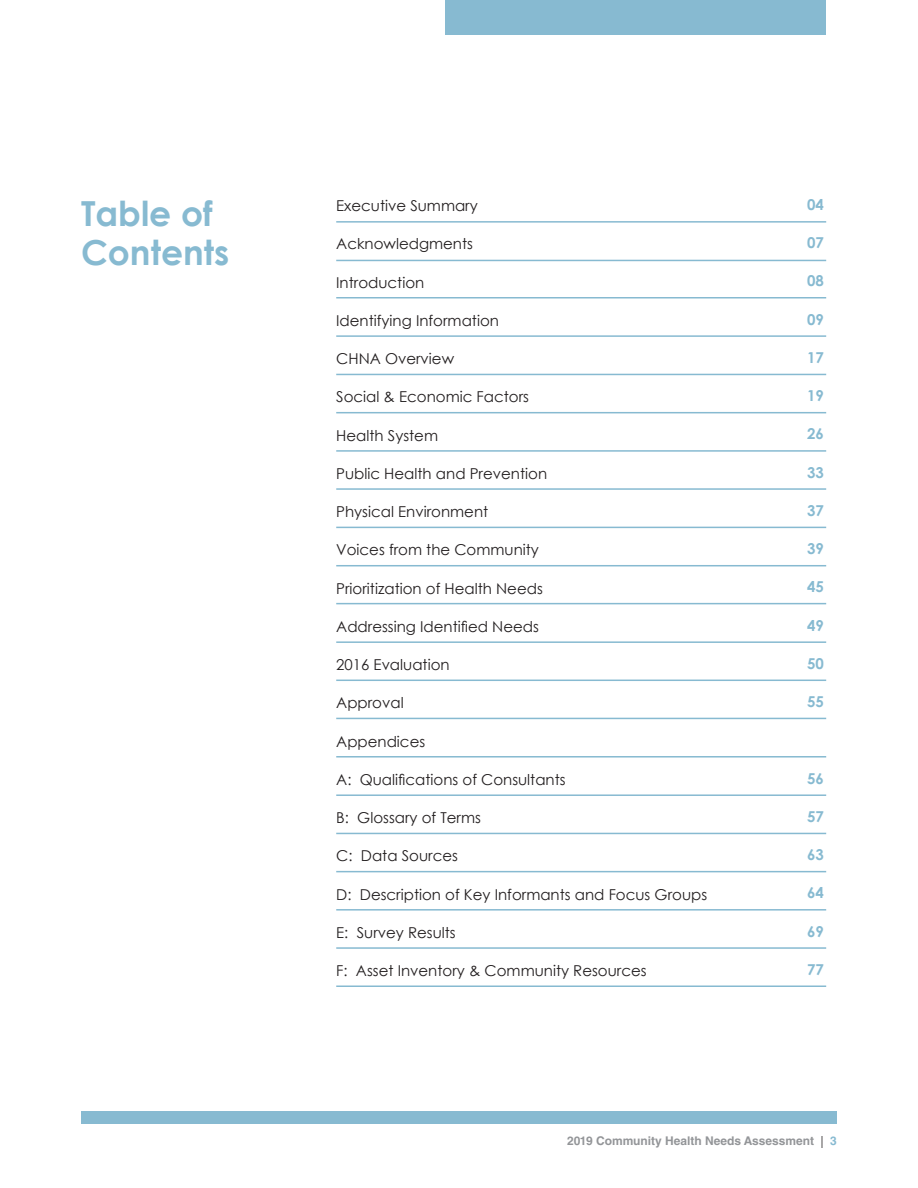
<style>
.page{position:relative;width:918px;height:1188px;background:#fff}
.page>*{position:absolute;margin:0;border:0;box-sizing:border-box;transform-origin:0 0}
.t1{font:700 34.5px/39px "Century Gothic";color:#87bad1}
.t2{font:15px "Century Gothic";color:#231f20}
.t3{font:700 15px "Century Gothic";color:#87bad1}
.t4{font:700 12px "Helvetica LT Std";color:#939598}
.s1{font-weight:300;color:#231f20}
.s2{color:#87bad1}
</style>
<div class="page">
<div style="left:446px;top:0;width:380px;height:35px;background:#87bad1"></div>
<div style="left:81px;top:1111px;width:756px;height:13px;background:#87bad1"></div>
<hr style="left:336px;top:221px;width:490px;height:2px;background:#87bad1">
<hr style="left:336px;top:450px;width:490px;height:2px;background:#87bad1">
<hr style="left:336px;top:680px;width:490px;height:1px;background:#87bad1">
<hr style="left:336px;top:297px;width:490px;height:1px;background:#87bad1">
<hr style="left:336px;top:527px;width:490px;height:1px;background:#87bad1">
<hr style="left:336px;top:756px;width:490px;height:2px;background:#87bad1">
<hr style="left:336px;top:374px;width:490px;height:1px;background:#87bad1">
<hr style="left:336px;top:603px;width:490px;height:1px;background:#87bad1">
<hr style="left:336px;top:833px;width:490px;height:1px;background:#87bad1">
<hr style="left:336px;top:947px;width:490px;height:2px;background:#87bad1">
<hr style="left:336px;top:260px;width:490px;height:1px;background:#87bad1">
<hr style="left:336px;top:488px;width:490px;height:2px;background:#87bad1">
<hr style="left:336px;top:718px;width:490px;height:1px;background:#87bad1">
<hr style="left:336px;top:335px;width:490px;height:2px;background:#87bad1">
<hr style="left:336px;top:565px;width:490px;height:1px;background:#87bad1">
<hr style="left:336px;top:794px;width:490px;height:2px;background:#87bad1">
<hr style="left:336px;top:909px;width:490px;height:2px;background:#87bad1">
<hr style="left:336px;top:412px;width:490px;height:1px;background:#87bad1">
<hr style="left:336px;top:641px;width:490px;height:2px;background:#87bad1">
<hr style="left:336px;top:871px;width:490px;height:1px;background:#87bad1">
<hr style="left:336px;top:986px;width:490px;height:1px;background:#87bad1">
<p class="t1" style="left:81px;top:192px;width:150px">Table of<br>Contents</p>
<p class="t2" style="left:336px;top:195px;width:143px">Executive Summary</p>
<p class="t2" style="left:336px;top:234px;width:138px">Acknowledgments</p>
<p class="t2" style="left:336px;top:272px;width:90px">Introduction</p>
<p class="t2" style="left:336px;top:310px;width:164px">Identifying Information</p>
<p class="t2" style="left:336px;top:348px;width:119px">CHNA Overview</p>
<p class="t2" style="left:336px;top:387px;width:194px">Social &amp; Economic Factors</p>
<p class="t2" style="left:336px;top:425px;width:103px">Health System</p>
<p class="t2" style="left:336px;top:463px;width:212px">Public Health and Prevention</p>
<p class="t2" style="left:336px;top:501px;width:154px">Physical Environment</p>
<p class="t2" style="left:336px;top:540px;width:204px">Voices from the Community</p>
<p class="t2" style="left:336px;top:578px;width:208px">Prioritization of Health Needs</p>
<p class="t2" style="left:336px;top:616px;width:204px">Addressing Identified Needs</p>
<p class="t2" style="left:336px;top:654px;width:115px">2016 Evaluation</p>
<p class="t2" style="left:336px;top:693px;width:69px">Approval</p>
<p class="t2" style="left:336px;top:731px;width:91px">Appendices</p>
<p class="t2" style="left:336px;top:769px;width:231px">A: Qualifications of Consultants</p>
<p class="t2" style="left:336px;top:807px;width:146px">B: Glossary of Terms</p>
<p class="t2" style="left:336px;top:846px;width:123px">C: Data Sources</p>
<p class="t2" style="left:336px;top:884px;width:372px">D: Description of Key Informants and Focus Groups</p>
<p class="t2" style="left:336px;top:922px;width:121px">E: Survey Results</p>
<p class="t2" style="left:336px;top:960px;width:312px">F: Asset Inventory &amp; Community Resources</p>
<p class="t3" style="left:807px;top:193px;width:18px">04</p>
<p class="t3" style="left:807px;top:231px;width:18px">07</p>
<p class="t3" style="left:807px;top:270px;width:18px">08</p>
<p class="t3" style="left:807px;top:308px;width:18px">09</p>
<p class="t3" style="left:807px;top:346px;width:18px">17</p>
<p class="t3" style="left:807px;top:384px;width:18px">19</p>
<p class="t3" style="left:807px;top:423px;width:18px">26</p>
<p class="t3" style="left:807px;top:461px;width:18px">33</p>
<p class="t3" style="left:807px;top:499px;width:18px">37</p>
<p class="t3" style="left:807px;top:537px;width:18px">39</p>
<p class="t3" style="left:807px;top:576px;width:18px">45</p>
<p class="t3" style="left:807px;top:614px;width:18px">49</p>
<p class="t3" style="left:807px;top:652px;width:18px">50</p>
<p class="t3" style="left:807px;top:690px;width:18px">55</p>
<p class="t3" style="left:807px;top:767px;width:18px">56</p>
<p class="t3" style="left:807px;top:805px;width:18px">57</p>
<p class="t3" style="left:807px;top:843px;width:18px">63</p>
<p class="t3" style="left:807px;top:882px;width:18px">64</p>
<p class="t3" style="left:807px;top:920px;width:18px">69</p>
<p class="t3" style="left:807px;top:958px;width:18px">77</p>
<p class="t4" style="left:567px;top:1133px;width:271px">2019 Community Health Needs Assessment <span class="s1">|</span> <span class="s2">3</span></p>
</div>
